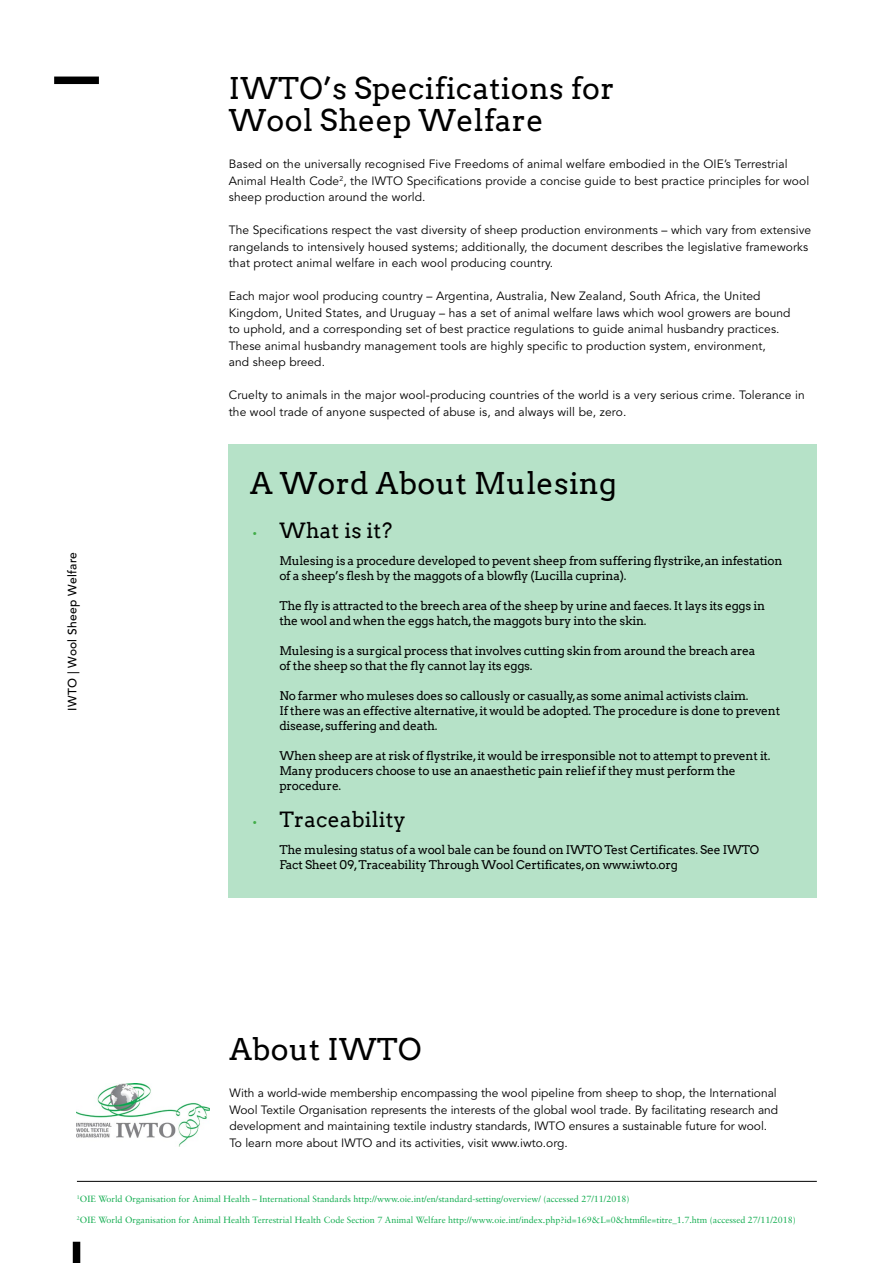
<style>
.page{position:relative;width:893px;height:1263px;background:#fff}
.page>*{position:absolute;margin:0;border:0;box-sizing:border-box;transform-origin:0 0}
.t1{font:30px/31.5px "Arvo";letter-spacing:.01em;color:#000}
.t2{font:21px "Arvo";letter-spacing:.01em;color:#000}
.t3{font:12px/16.5px "Avenir LT Std";letter-spacing:.01em;color:#000}
.t4{font:12px/15px "Arvo";letter-spacing:-.02em;color:#000}
.t5{font:500 12px "Avenir LT Std";letter-spacing:.025em;color:#000}
.t6{font:9px "Sabon";color:#10ac4e}
.s1{font-size:12px;color:#41ad49}
</style>
<div class="page">
<div style="left:229px;top:445px;width:588px;height:453px;background:#b6e2c8"></div>
<div style="left:73px;top:1242px;width:7px;height:21px;background:#000"></div>
<div style="left:54px;top:77px;width:45px;height:7px;background:#000"></div>
<hr style="left:77px;top:1181px;width:740px;height:1px;background:#000">
<img style="left:77px;top:1083px;width:132px;height:64px">
<p class="t5" style="left:65px;top:711px;width:160px;rotate:-90deg">IWTO | Wool Sheep Welfare</p>
<h1 class="t1" style="left:229px;top:73px;width:387px">IWTO’s Specifications for<br>Wool Sheep Welfare</h1>
<p class="t3" style="left:229px;top:156px;width:582px">Based on the universally recognised Five Freedoms of animal welfare embodied in the OIE’s Terrestrial<br>Animal Health Code<sup>2</sup>, the IWTO Specifications provide a concise guide to best practice principles for wool sheep production around the world.</p>
<p class="t3" style="left:229px;top:222px;width:584px">The Specifications respect the vast diversity of sheep production environments – which vary from extensive rangelands to intensively housed systems; additionally, the document describes the legislative frameworks that protect animal welfare in each wool producing country.</p>
<p class="t3" style="left:229px;top:288px;width:563px">Each major wool producing country – Argentina, Australia, New Zealand, South Africa, the United Kingdom, United States, and Uruguay – has a set of animal welfare laws which wool growers are bound to uphold, and a corresponding set of best practice regulations to guide animal husbandry practices.<br>These animal husbandry management tools are highly specific to production system, environment,<br>and sheep breed.</p>
<p class="t3" style="left:229px;top:387px;width:577px">Cruelty to animals in the major wool-producing countries of the world is a very serious crime. Tolerance in the wool trade of anyone suspected of abuse is, and always will be, zero.</p>
<h1 class="t1" style="left:250px;top:468px;width:368px">A Word About Mulesing</h1>
<h2 class="t2" style="left:252px;top:518px;width:142px"><span class="s1">•</span> What is it?</h2>
<p class="t4" style="left:279px;top:553px;width:505px">Mulesing is a procedure developed to pevent sheep from suffering flystrike, an infestation of a sheep’s flesh by the maggots of a blowfly (Lucilla cuprina).</p>
<p class="t4" style="left:279px;top:598px;width:487px">The fly is attracted to the breech area of the sheep by urine and faeces. It lays its eggs in the wool and when the eggs hatch, the maggots bury into the skin.</p>
<p class="t4" style="left:279px;top:643px;width:478px">Mulesing is a surgical process that involves cutting skin from around the breach area of the sheep so that the fly cannot lay its eggs.</p>
<p class="t4" style="left:279px;top:688px;width:502px">No farmer who muleses does so callously or casually, as some animal activists claim.<br>If there was an effective alternative, it would be adopted. The procedure is done to prevent disease, suffering and death.</p>
<p class="t4" style="left:279px;top:748px;width:493px">When sheep are at risk of flystrike, it would be irresponsible not to attempt to prevent it.<br>Many producers choose to use an anaesthetic pain relief if they must perform the procedure.</p>
<h2 class="t2" style="left:252px;top:807px;width:155px"><span class="s1">•</span> Traceability</h2>
<p class="t4" style="left:279px;top:843px;width:481px">The mulesing status of a wool bale can be found on IWTO Test Certificates. See IWTO<br>Fact Sheet 09, Traceability Through Wool Certificates, on www.iwto.org</p>
<h1 class="t1" style="left:229px;top:1033px;width:194px">About IWTO</h1>
<p class="t3" style="left:229px;top:1085px;width:550px">With a world-wide membership encompassing the wool pipeline from sheep to shop, the International Wool Textile Organisation represents the interests of the global wool trade. By facilitating research and development and maintaining textile industry standards, IWTO ensures a sustainable future for wool.<br>To learn more about IWTO and its activities, visit www.iwto.org.</p>
<p class="t6" style="left:77px;top:1193px;width:554px"><sup>1</sup>OIE World Organisation for Animal Health – International Standards http://www.oie.int/en/standard-setting/overview/ (accessed 27/11/2018)</p>
<p class="t6" style="left:77px;top:1214px;width:720px"><sup>2</sup>OIE World Organisation for Animal Health Terrestrial Health Code Section 7 Animal Welfare http://www.oie.int/index.php?id=169&amp;L=0&amp;htmfile=titre_1.7.htm (accessed 27/11/2018)</p>
</div>
